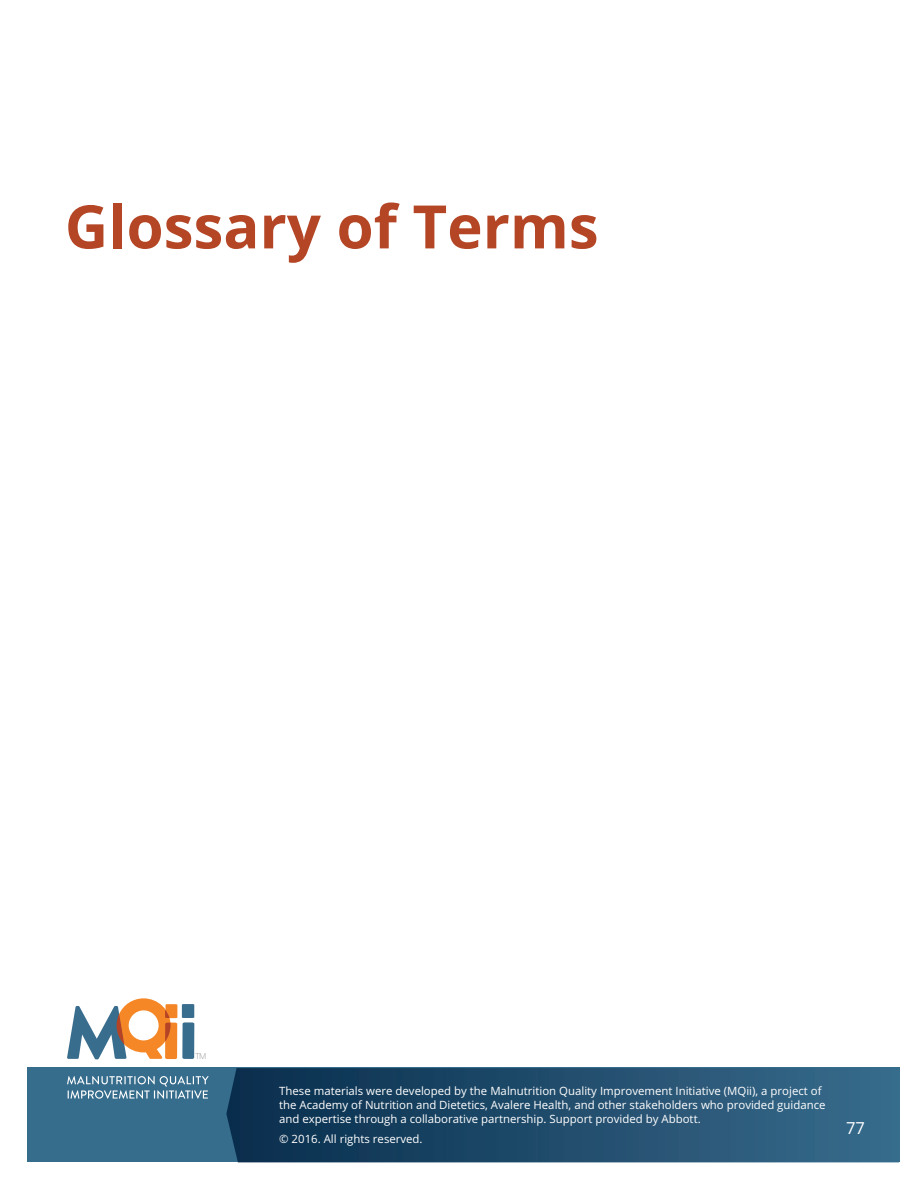
<style>
.page{position:relative;width:918px;height:1188px;background:#fff}
.page>*{position:absolute;margin:0;border:0;box-sizing:border-box;transform-origin:0 0}
.t1{font:700 60px "Open Sans";color:#b44626}
.Body{font:16.5px "Open Sans";color:#fff}
.t2{font:11.4px/13.6px "Open Sans";color:#fff}
.t3{font:100 8.1px "Helvetica Neue";color:#808180}
</style>
<div class="page">
<div style="left:27px;top:1068px;width:872px;height:94px;background:#366c8c"></div>
<svg style="left:226px;top:1068px;width:560px;height:94px;background:#1d4767"></svg>
<svg style="left:67px;top:1076px;width:142px;height:23px"></svg>
<svg style="left:67px;top:998px;width:127px;height:61px"></svg>
<p class="t1" style="left:65px;top:184px;width:535px">Glossary of Terms</p>
<p class="t3" style="left:195px;top:1050px;width:12px">TM</p>
<p class="t2" style="left:279px;top:1084px;width:548px">These materials were developed by the Malnutrition Quality Improvement Initiative (MQii), a project of the Academy of Nutrition and Dietetics, Avalere Health, and other stakeholders who provided guidance and expertise through a collaborative partnership. Support provided by Abbott.</p>
<p class="t2" style="left:279px;top:1132px;width:145px">© 2016. All rights reserved.</p>
<p class="Body" style="left:846px;top:1117px;width:20px">77</p>
</div>
